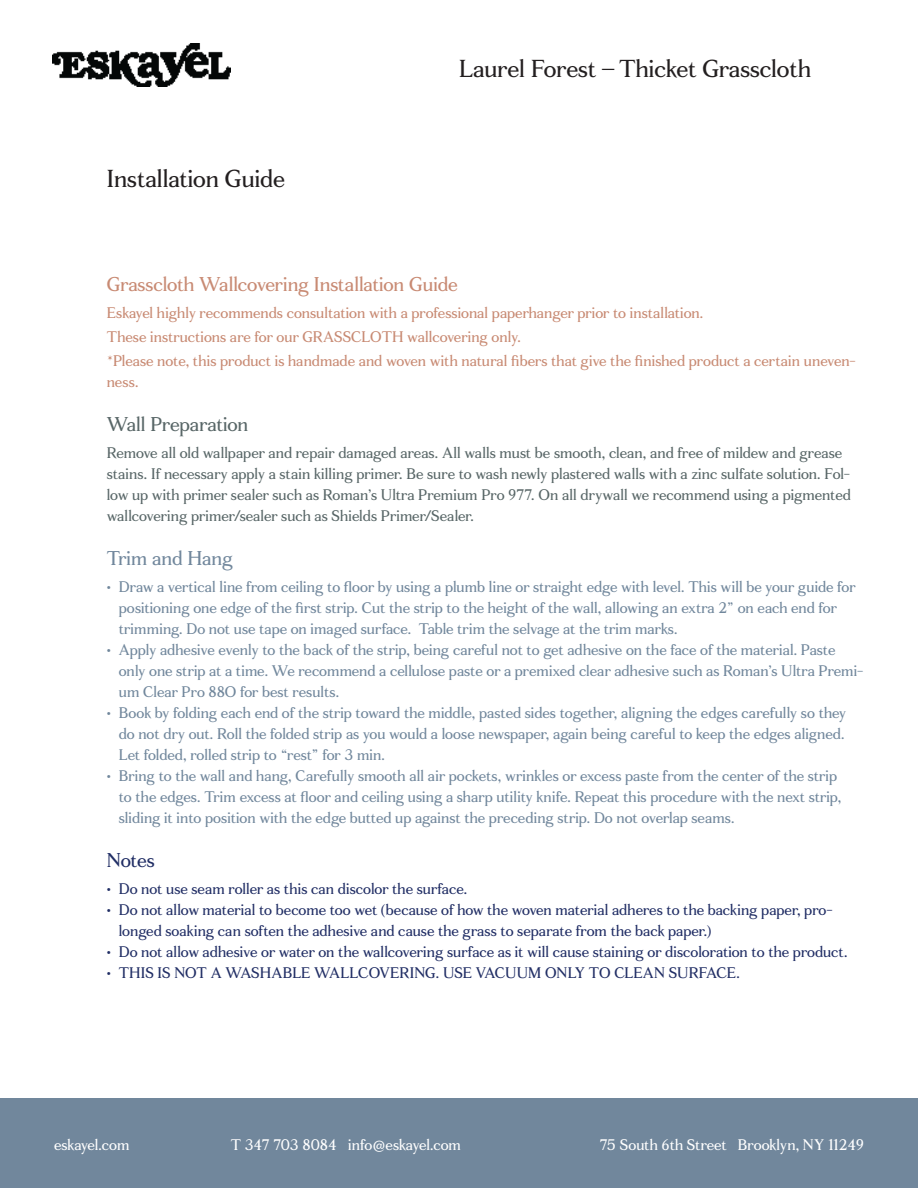
<style>
.page{position:relative;width:918px;height:1188px;background:#fff}
.page>*{position:absolute;margin:0;border:0;box-sizing:border-box;transform-origin:0 0}
.HED{font:24px "Fortescue";color:#231f20}
.COPY_COLOR{font:19.5px "Fortescue";letter-spacing:-.005em;color:#c88a73}
.COPY_COLOR-2{font:19.5px "Fortescue";color:#586667}
.t1{font:19.5px "Fortescue";letter-spacing:-.005em;color:#71879c}
.t2{font:19.5px "Fortescue";letter-spacing:-.015em;color:#212e65}
.t3{font:15px/21px "Fortescue";color:#71879c}
.t4{font:15px/21px "Fortescue";color:#212e65}
.COPY_COLOR-3{font:15px/21px "Fortescue";letter-spacing:.005em;color:#586667}
.COPY_COLOR-4{font:15px/21px "Fortescue";color:#c88a73}
.t5{font:15px "Fortescue";letter-spacing:-.005em;color:#fff}
</style>
<div class="page">
<div style="left:0;top:1098px;width:918px;height:90px;background:#71879c"></div>
<img style="left:53px;top:44px;width:177px;height:42px">
<p class="HED" style="left:107px;top:164px;width:180px">Installation Guide</p>
<p class="HED" style="left:459px;top:54px;width:354px">Laurel Forest – Thicket Grasscloth</p>
<p class="COPY_COLOR" style="left:107px;top:272px;width:352px">Grasscloth Wallcovering Installation Guide</p>
<p class="COPY_COLOR-4" style="left:107px;top:303px;width:598px">Eskayel highly recommends consultation with a professional paperhanger prior to installation.</p>
<p class="COPY_COLOR-4" style="left:107px;top:327px;width:416px">These instructions are for our GRASSCLOTH wallcovering only.</p>
<p class="COPY_COLOR-4" style="left:107px;top:351px;width:751px">*Please note, this product is handmade and woven with natural fibers that give the finished product a certain uneven&shy;ness.</p>
<p class="COPY_COLOR-2" style="left:107px;top:412px;width:143px">Wall Preparation</p>
<p class="COPY_COLOR-3" style="left:107px;top:442px;width:746px">Remove all old wallpaper and repair damaged areas. All walls must be smooth, clean, and free of mildew and grease stains. If necessary apply a stain killing primer. Be sure to wash newly plastered walls with a zinc sulfate solution. Fol&shy;low up with primer sealer such as Roman’s Ultra Premium Pro 977. On all drywall we recommend using a pigmented wallcovering primer/sealer such as Shields Primer/Sealer.</p>
<p class="t1" style="left:107px;top:547px;width:128px">Trim and Hang</p>
<p class="t3" style="left:119px;top:577px;width:738px;text-indent:-12px">• Draw a vertical line from ceiling to floor by using a plumb line or straight edge with level. This will be your guide for positioning one edge of the first strip. Cut the strip to the height of the wall, allowing an extra 2” on each end for trimming. Do not use tape on imaged surface. Table trim the selvage at the trim marks.</p>
<p class="t3" style="left:119px;top:640px;width:746px;text-indent:-12px">• Apply adhesive evenly to the back of the strip, being careful not to get adhesive on the face of the material. Paste only one strip at a time. We recommend a cellulose paste or a premixed clear adhesive such as Roman’s Ultra Premi&shy;um Clear Pro 88O for best results.</p>
<p class="t3" style="left:119px;top:703px;width:729px;text-align:justify;text-indent:-12px">• Book by folding each end of the strip toward the middle, pasted sides together, aligning the edges carefully so they do not dry out. Roll the folded strip as you would a loose newspaper, again being careful to keep the edges aligned.<br>Let folded, rolled strip to “rest” for 3 min.</p>
<p class="t3" style="left:119px;top:766px;width:724px;text-indent:-12px">• Bring to the wall and hang, Carefully smooth all air pockets, wrinkles or excess paste from the center of the strip to the edges. Trim excess at floor and ceiling using a sharp utility knife. Repeat this procedure with the next strip, sliding it into position with the edge butted up against the preceding strip. Do not overlap seams.</p>
<p class="t2" style="left:107px;top:848px;width:50px">Notes</p>
<p class="t4" style="left:107px;top:878px;width:362px">• Do not use seam roller as this can discolor the surface.</p>
<p class="t4" style="left:119px;top:899px;width:716px;text-indent:-12px">• Do not allow material to become too wet (because of how the woven material adheres to the backing paper, pro&shy;longed soaking can soften the adhesive and cause the grass to separate from the back paper.)</p>
<p class="t4" style="left:107px;top:941px;width:742px">• Do not allow adhesive or water on the wallcovering surface as it will cause staining or discoloration to the product.</p>
<p class="t4" style="left:107px;top:962px;width:635px">• THIS IS NOT A WASHABLE WALLCOVERING. USE VACUUM ONLY TO CLEAN SURFACE.</p>
<p class="t5" style="left:54px;top:1136px;width:77px">eskayel.com</p>
<p class="t5" style="left:231px;top:1136px;width:232px">T 347 703 8084 info@eskayel.com</p>
<p class="t5" style="left:599px;top:1136px;width:266px">75 South 6th Street Brooklyn, NY 11249</p>
</div>
